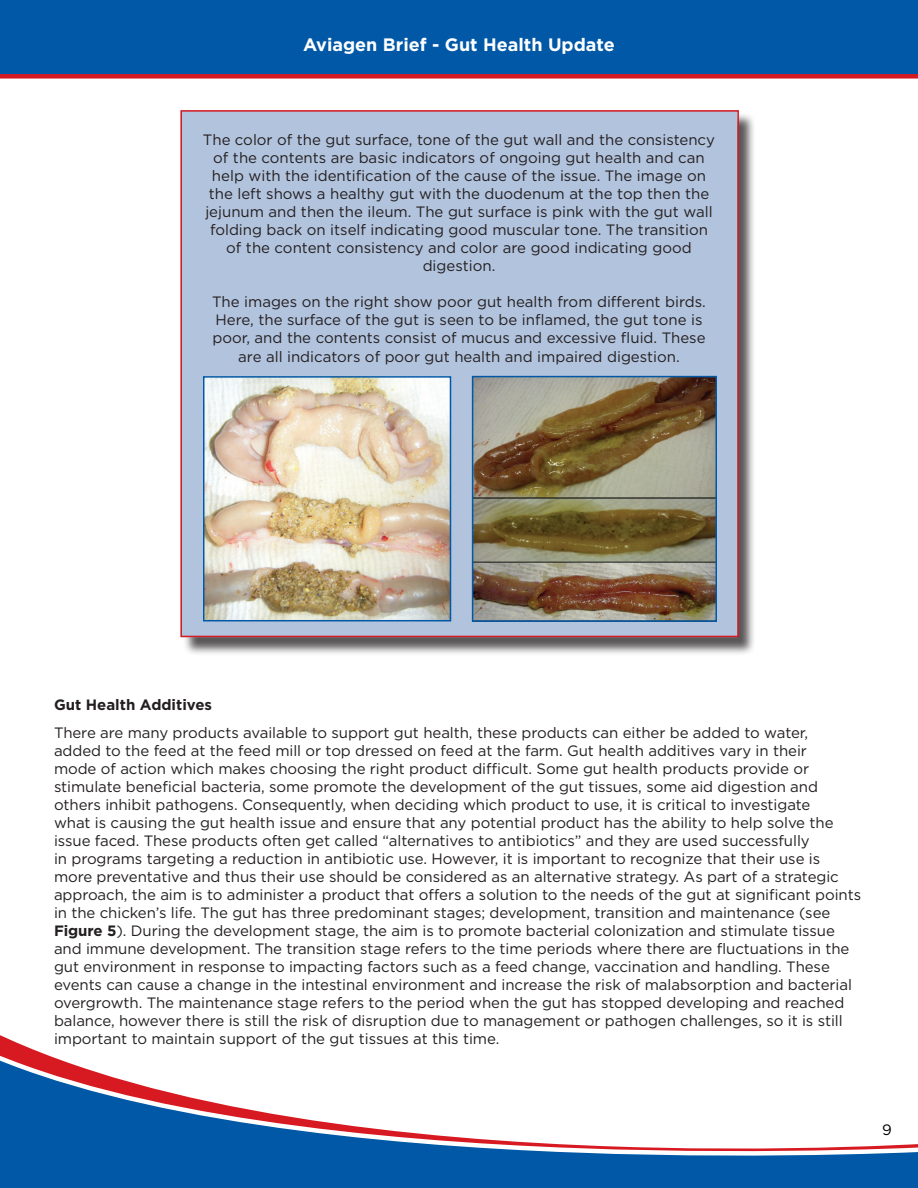
<style>
.page{position:relative;width:918px;height:1188px;background:#fff}
.page>*{position:absolute;margin:0;border:0;box-sizing:border-box;transform-origin:0 0}
.t1{font:700 18px "Gotham";color:#fff}
.t2{font:15px/18px "Gotham";letter-spacing:-.005em;color:#231f20}
.t3{font:700 15px "Gotham";color:#231f20}
.t4{font:15px "Gotham";color:#000}
.s1{font-weight:700}
</style>
<div class="page">
<svg style="left:0;top:1041px;width:918px;height:147px"></svg>
<div style="left:0;top:0;width:918px;height:79px;background:#0158a6"></div>
<div style="left:183px;top:112px;width:573px;height:544px;background:#231f20;opacity:.75"></div>
<div style="left:192px;top:121px;width:534px;height:505px;background:#b2c3dd"></div>
<div style="left:180px;top:110px;width:558px;height:527px;border:22px solid #b2c3dd"></div>
<img style="left:206px;top:379px;width:242px;height:239px">
<div style="left:203px;top:376px;width:248px;height:245px;border:2px solid #0158a6"></div>
<img style="left:475px;top:379px;width:239px;height:240px">
<div style="left:472px;top:376px;width:245px;height:246px;border:2px solid #0158a6"></div>
<div style="left:180px;top:110px;width:559px;height:527px;border:2px solid #d71a21"></div>
<p class="t1" style="left:303px;top:33px;width:313px">Aviagen Brief - Gut Health Update</p>
<p class="t2" style="left:203px;top:130px;width:513px;text-align:center">The color of the gut surface, tone of the gut wall and the consistency of the contents are basic indicators of ongoing gut health and can help with the identification of the cause of the issue. The image on the left shows a healthy gut with the duodenum at the top then the jejunum and then the ileum. The gut surface is pink with the gut wall folding back on itself indicating good muscular tone. The transition of the content consistency and color are good indicating good digestion.</p>
<p class="t2" style="left:212px;top:292px;width:495px">The images on the right show poor gut health from different birds.<br>Here, the surface of the gut is seen to be inflamed, the gut tone is poor, and the contents consist of mucus and excessive fluid. These</p>
<p class="t2" style="left:238px;top:348px;width:443px">are all indicators of poor gut health and impaired digestion.</p>
<p class="t3" style="left:54px;top:694px;width:160px">Gut Health Additives</p>
<p class="t2" style="left:54px;top:724px;width:809px">There are many products available to support gut health, these products can either be added to water,<br>added to the feed at the feed mill or top dressed on feed at the farm. Gut health additives vary in their<br>mode of action which makes choosing the right product difficult. Some gut health products provide or stimulate beneficial bacteria, some promote the development of the gut tissues, some aid digestion and others inhibit pathogens. Consequently, when deciding which product to use, it is critical to investigate<br>what is causing the gut health issue and ensure that any potential product has the ability to help solve the issue faced. These products often get called “alternatives to antibiotics” and they are used successfully<br>in programs targeting a reduction in antibiotic use. However, it is important to recognize that their use is more preventative and thus their use should be considered as an alternative strategy. As part of a strategic approach, the aim is to administer a product that offers a solution to the needs of the gut at significant points in the chicken’s life. The gut has three predominant stages; development, transition and maintenance (see <span class="s1">Figure 5</span>). During the development stage, the aim is to promote bacterial colonization and stimulate tissue and immune development. The transition stage refers to the time periods where there are fluctuations in the gut environment in response to impacting factors such as a feed change, vaccination and handling. These events can cause a change in the intestinal environment and increase the risk of malabsorption and bacterial overgrowth. The maintenance stage refers to the period when the gut has stopped developing and reached balance, however there is still the risk of disruption due to management or pathogen challenges, so it is still important to maintain support of the gut tissues at this time.</p>
<p class="t4" style="left:882px;top:1120px;width:11px">9</p>
</div>
